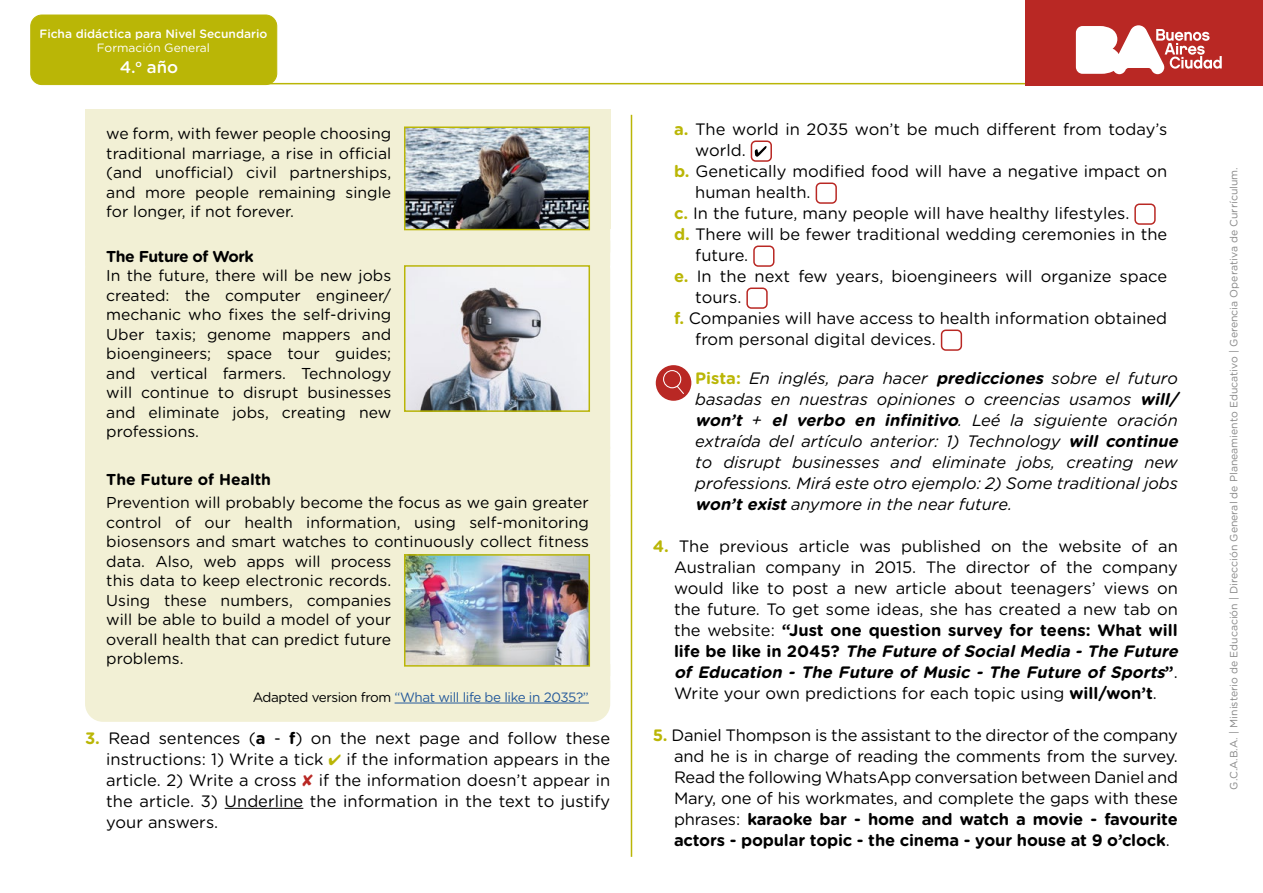
<style>
.page{position:relative;width:1263px;height:893px;background:#fff}
.page>*{position:absolute;margin:0;border:0;box-sizing:border-box;transform-origin:0 0}
.t1{font:500 16.8px "Gotham Rounded";color:#fff}
.t2{font:16.5px/21px "Gotham Rounded";color:#000;text-align:justify}
.t3{font:italic 16.5px/21px "Gotham Rounded";color:#000}
.t4{font:15.75px/19.5px "Gotham Rounded";color:#000;text-align:justify}
.t5{font:700 15.75px "Gotham Rounded";letter-spacing:-.01em;color:#000}
.t6{font:700 15.75px "Gotham Rounded";letter-spacing:-.03em;color:#000}
.t7{font:13.5px "Gotham Rounded";letter-spacing:-.03em;color:#275b9b}
.t8{font:500 12px "Gotham Rounded";color:#fff}
.t9{font:12px "Gotham Rounded";color:#fff}
.t10{font:10.5px "Gotham Rounded";color:#878787}
.s1{color:#000}
.s2{font-weight:700;color:#bab606}
.s3{font-weight:700}
.s4{color:#bab606}
.s5{color:#b92824}
.s6{font-weight:700;font-style:normal;color:#bab606}
.s7{font-weight:700;font-style:italic}
</style>
<div class="page">
<div style="left:31px;top:15px;width:246px;height:70px;background:#bab606;border-radius:11px"></div>
<div style="left:30px;top:15px;width:247px;height:70px;border:1px solid #bab606;border-radius:11px"></div>
<hr style="left:84px;top:83px;width:1179px;height:1px;background:#bab606">
<div style="left:1025px;top:0;width:238px;height:85px;background:#b92824"></div>
<svg style="left:1076px;top:25px;width:146px;height:49px"></svg>
<svg style="left:654px;top:364px;width:39px;height:38px"></svg>
<div style="left:653px;top:362px;width:41px;height:42px;border:3px solid #fff;border-radius:50%"></div>
<svg style="left:663px;top:370px;width:21px;height:24px"></svg>
<div style="left:85px;top:109px;width:525px;height:120px;background:#f2f0d5"></div>
<div style="left:85px;top:229px;width:525px;height:22px;background:#f2f0d5"></div>
<div style="left:85px;top:251px;width:525px;height:180px;background:#f2f0d5"></div>
<div style="left:85px;top:431px;width:525px;height:48px;background:#f2f0d5"></div>
<div style="left:85px;top:479px;width:525px;height:185px;background:#f2f0d5"></div>
<div style="left:85px;top:664px;width:525px;height:58px;background:#f2f0d5"></div>
<hr style="left:395px;top:703px;width:194px;height:1px;background:#275b9b">
<hr style="left:225px;top:808px;width:78px;height:1px;background:#000">
<div style="left:751px;top:140px;width:21px;height:22px;border:2px solid #b92824;border-radius:4px"></div>
<div style="left:816px;top:182px;width:21px;height:22px;border:2px solid #b92824;border-radius:4px"></div>
<div style="left:1134px;top:203px;width:22px;height:22px;border:2px solid #b92824;border-radius:4px"></div>
<div style="left:753px;top:245px;width:21px;height:22px;border:2px solid #b92824;border-radius:4px"></div>
<div style="left:746px;top:287px;width:22px;height:22px;border:2px solid #b92824;border-radius:4px"></div>
<div style="left:941px;top:329px;width:21px;height:22px;border:2px solid #b92824;border-radius:4px"></div>
<hr style="left:631px;top:115px;width:1px;height:742px;background:#bab606">
<img style="left:407px;top:129px;width:180px;height:98px">
<div style="left:404px;top:126px;width:186px;height:104px;border:2px solid #bab606"></div>
<img style="left:407px;top:268px;width:180px;height:141px">
<div style="left:404px;top:265px;width:186px;height:147px;border:2px solid #bab606"></div>
<img style="left:407px;top:557px;width:180px;height:107px">
<div style="left:404px;top:554px;width:186px;height:113px;border:2px solid #bab606"></div>
<svg style="left:755px;top:146px;width:11px;height:11px"></svg>
<p class="t8" style="left:39px;top:25px;width:229px">Ficha didáctica para Nivel Secundario</p>
<p class="t9" style="left:97px;top:40px;width:115px">Formación General</p>
<p class="t1" style="left:120px;top:55px;width:60px">4.<sup>o</sup> año</p>
<p class="t4" style="left:106px;top:123px;width:286px">we form, with fewer people choosing traditional marriage, a rise in official (and unofficial) civil partnerships, and more people remaining single for longer, if not forever.</p>
<p class="t6" style="left:106px;top:244px;width:149px">The Future of Work</p>
<p class="t4" style="left:106px;top:265px;width:286px">In the future, there will be new jobs created: the computer engineer/ mechanic who fixes the self-driving Uber taxis; genome mappers and bioengineers; space tour guides; and vertical farmers. Technology will continue to disrupt businesses and eliminate jobs, creating new professions.</p>
<p class="t5" style="left:106px;top:467px;width:166px">The Future of Health</p>
<p class="t4" style="left:106px;top:492px;width:484px;text-align:left">Prevention will probably become the focus as we gain greater control of our health information, using self-monitoring biosensors and smart watches to continuously collect fitness data. Also, web apps will process<br>this data to keep electronic records.<br>Using these numbers, companies<br>will be able to build a model of your<br>overall health that can predict future<br>problems.</p>
<p class="t7" style="left:253px;top:688px;width:338px"><span class="s1">Adapted version from</span> “What will life be like in 2035?”</p>
<p class="t2" style="left:106px;top:727px;width:505px;text-indent:-21px"><span class="s2">3.</span> Read sentences (<span class="s3">a</span> - <span class="s3">f</span>) on the next page and follow these instructions: 1) Write a tick <span class="s4">✔</span> if the information appears in the article. 2) Write a cross <span class="s5">✘</span> if the information doesn’t appear in the article. 3) Underline the information in the text to justify your answers.</p>
<p class="t2" style="left:674px;top:118px;width:495px"><span class="s2">a.</span> The world in 2035 won’t be much different from today’s</p>
<p class="t2" style="left:695px;top:139px;width:52px">world.</p>
<p class="t2" style="left:674px;top:160px;width:495px"><span class="s2">b.</span> Genetically modified food will have a negative impact on</p>
<p class="t2" style="left:695px;top:181px;width:117px">human health.</p>
<p class="t2" style="left:674px;top:202px;width:457px"><span class="s2">c.</span> In the future, many people will have healthy lifestyles.</p>
<p class="t2" style="left:674px;top:223px;width:495px"><span class="s2">d.</span> There will be fewer traditional wedding ceremonies in the</p>
<p class="t2" style="left:695px;top:244px;width:55px">future.</p>
<p class="t2" style="left:674px;top:265px;width:495px"><span class="s2">e.</span> In the next few years, bioengineers will organize space</p>
<p class="t2" style="left:695px;top:286px;width:48px">tours.</p>
<p class="t2" style="left:674px;top:307px;width:495px"><span class="s2">f.</span> Companies will have access to health information obtained</p>
<p class="t2" style="left:695px;top:328px;width:242px">from personal digital devices.</p>
<p class="t3" style="left:695px;top:367px;width:489px"><span class="s6">Pista:</span> En inglés, para hacer <span class="s3">predicciones</span> sobre el futuro basadas en nuestras opiniones o creencias usamos <span class="s3">will/ won’t</span> + <span class="s3">el verbo en infinitivo</span>. L e é la s ig u ie n te o ra c ió n extraída del artículo anterior: 1) Technology <span class="s3">will continue </span>to disrupt businesses and eliminate jobs, creating new professions. Mirá este otro ejemplo: 2) Some traditional jobs <span class="s3">won’texist</span>anymore in the near future.</p>
<p class="t2" style="left:674px;top:535px;width:510px;text-align:left;text-indent:-21px"><span class="s2">4.</span> The previous article was published on the website of an Australian company in 2015. The director of the company would like to post a new article about teenagers’ views on the future. To get some ideas, she has created a new tab on the website: <span class="s3">“Just one question survey for teens: What will l i f e b e l i k e i n 2 0 4 5 ?</span> <span class="s7">The Future ofSocialMedia -The Future of Education - The Future of Music - The Future of Sports</span><span class="s3">”</span> .<br>Write your own predictions for each topic using <span class="s3">will/won’t</span>.</p>
<p class="t2" style="left:674px;top:724px;width:505px;text-indent:-21px"><span class="s2">5.</span> Daniel Thompson is the assistant to the director of the company and he is in charge of reading the comments from the survey.<br>Read the following WhatsApp conversation between Daniel and Mary, one of his workmates, and complete the gaps with these phrases: <span class="s3">karaoke bar - home and watch a movie - favourite actors - popular topic - the cinema - your house at 9 o’clock</span>.</p>
<p class="t10" style="left:1226px;top:790px;width:624px;rotate:-90deg">G.C.A.B.A. | Ministerio de Educación | Dirección General de Planeamiento Educativo | Gerencia Operativa de Currículum.</p>
</div>
